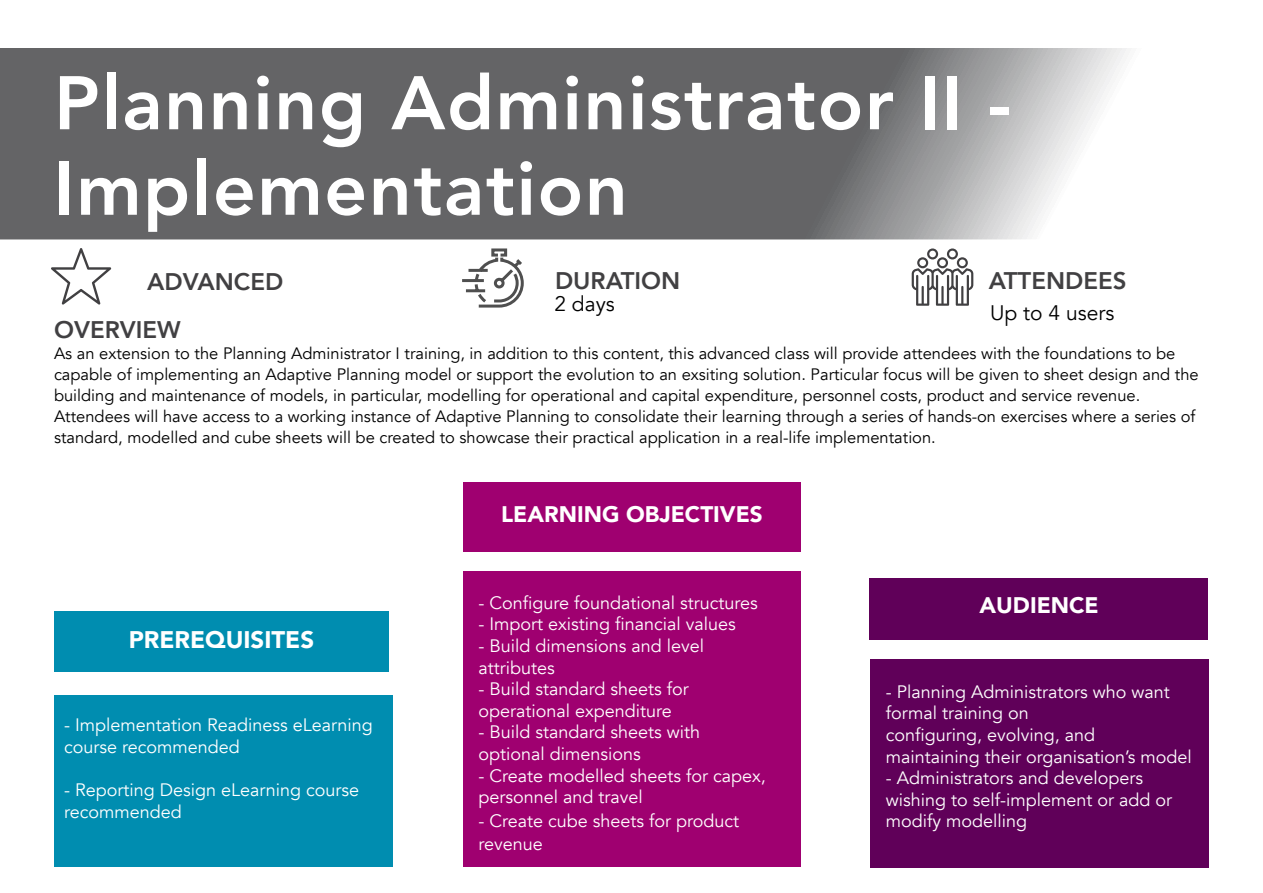
<style>
.page{position:relative;width:1263px;height:893px;background:#fff}
.page>*{position:absolute;margin:0;border:0;box-sizing:border-box;transform-origin:0 0}
.t1{font:800 75px/85.5px "Avenir";letter-spacing:.02em;color:#fff}
.t2{font:800 24px "Avenir";color:#414042}
.t3{font:900 24px "Avenir";color:#fff}
.t4{font:900 22.5px "Avenir";color:#fff}
.t5{font:21px "Avenir";color:#000}
.t6{font:18px/21.6px "Avenir";color:#fff}
.t7{font:16.5px/21px "Avenir";color:#000}
</style>
<div class="page">
<svg style="left:0;top:48px;width:1127px;height:191px;background:#78787a"></svg>
<div style="left:54px;top:695px;width:339px;height:172px;background:#008db0"></div>
<div style="left:54px;top:611px;width:335px;height:61px;background:#008db0"></div>
<div style="left:463px;top:482px;width:338px;height:69px;background:#9f0070"></div>
<div style="left:869px;top:578px;width:339px;height:62px;background:#600059"></div>
<div style="left:463px;top:571px;width:338px;height:296px;background:#9f0070"></div>
<div style="left:870px;top:659px;width:339px;height:208px;background:#600059"></div>
<svg style="left:51px;top:248px;width:60px;height:57px"></svg>
<svg style="left:462px;top:248px;width:62px;height:60px"></svg>
<svg style="left:912px;top:248px;width:61px;height:58px"></svg>
<h1 class="t1" style="left:54px;top:61px;width:959px">Planning Administrator II -<br>Implementation</h1>
<h2 class="t2" style="left:147px;top:263px;width:137px">ADVANCED</h2>
<h2 class="t2" style="left:555px;top:262px;width:127px">DURATION</h2>
<h2 class="t2" style="left:989px;top:262px;width:139px">ATTENDEES</h2>
<p class="t5" style="left:990px;top:300px;width:126px">Up to 4 users</p>
<p class="t5" style="left:554px;top:291px;width:62px">2 days</p>
<h2 class="t2" style="left:54px;top:311px;width:128px">OVERVIEW</h2>
<p class="t7" style="left:54px;top:343px;width:1146px">As an extension to the Planning Administrator I training, in addition to this content, this advanced class will provide attendees with the foundations to be capable of implementing an Adaptive Planning model or support the evolution to an exsiting solution. Particular focus will be given to sheet design and the building and maintenance of models, in particular, modelling for operational and capital expenditure, personnel costs, product and service revenue.<br>Attendees will have access to a working instance of Adaptive Planning to consolidate their learning through a series of hands-on exercises where a series of standard, modelled and cube sheets will be created to showcase their practical application in a real-life implementation.</p>
<h2 class="t3" style="left:129px;top:619px;width:187px">PREREQUISITES</h2>
<p class="t6" style="left:64px;top:715px;width:310px">- Implementation Readiness eLearning course recommended</p>
<p class="t6" style="left:64px;top:780px;width:296px">- Reporting Design eLearning course recommended</p>
<h3 class="t4" style="left:501px;top:495px;width:263px">LEARNING OBJECTIVES</h3>
<p class="t6" style="left:478px;top:592px;width:281px">- Configure foundational structures</p>
<p class="t6" style="left:478px;top:614px;width:259px">- Import existing financial values</p>
<p class="t6" style="left:478px;top:635px;width:227px">- Build dimensions and level attributes</p>
<p class="t6" style="left:478px;top:678px;width:212px">- Build standard sheets for operational expenditure</p>
<p class="t6" style="left:478px;top:722px;width:223px">- Build standard sheets with optional dimensions</p>
<p class="t6" style="left:478px;top:765px;width:289px">- Create modelled sheets for capex, personnel and travel</p>
<p class="t6" style="left:478px;top:809px;width:262px;line-height:23.4px">- Create cube sheets for product revenue</p>
<h3 class="t4" style="left:980px;top:586px;width:121px">AUDIENCE</h3>
<p class="t6" style="left:886px;top:681px;width:307px">- Planning Administrators who want formal training on<br>configuring, evolving, and maintaining their organisation’s model</p>
<p class="t6" style="left:886px;top:767px;width:288px">- Administrators and developers wishing to self-implement or add or modify modelling</p>
</div>
